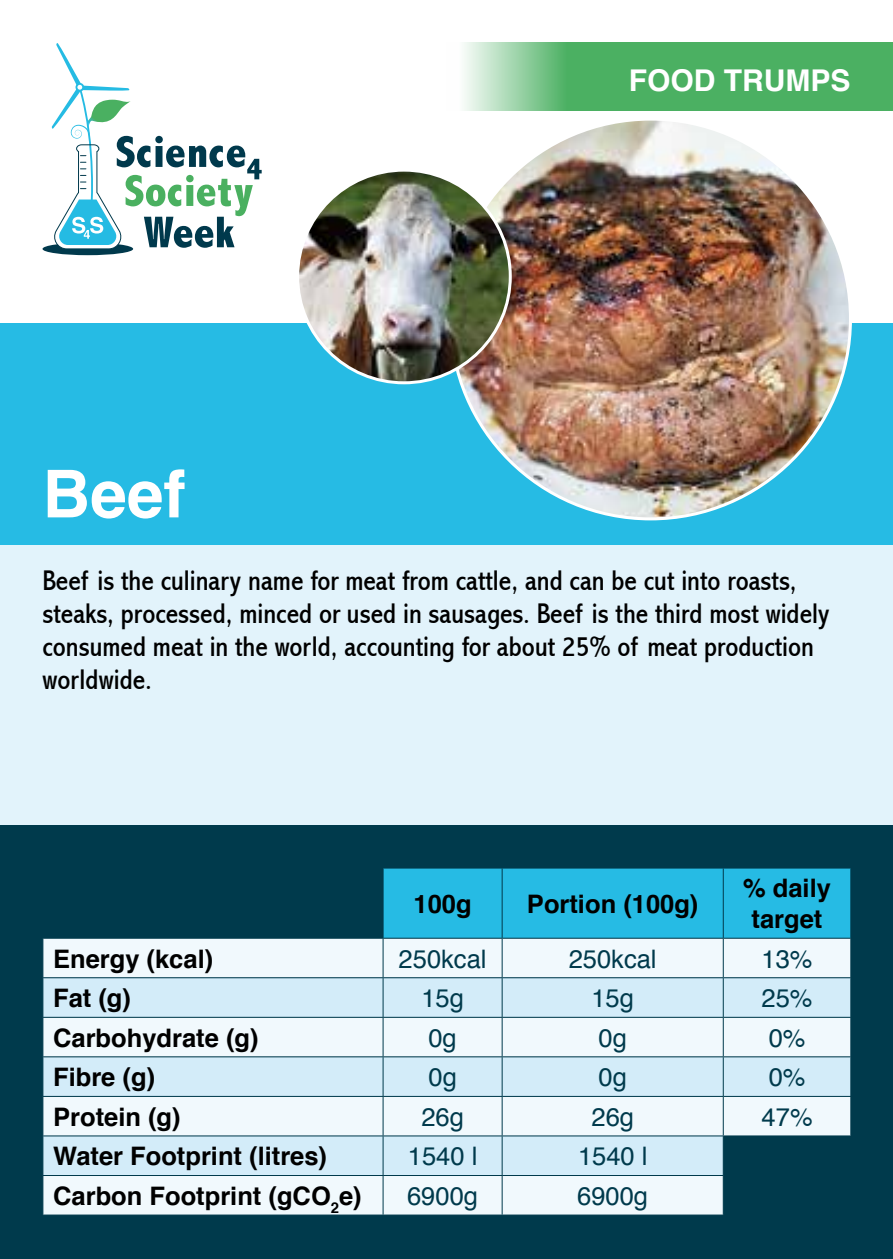
<style>
.page{position:relative;width:893px;height:1259px;background:#fff}
.page>*{position:absolute;margin:0;border:0;box-sizing:border-box;transform-origin:0 0}
.t1{font:700 66px "Helvetica";color:#fff}
.t2{font:700 30px "Helvetica";color:#fff}
.t3{font:condensed 28.5px/33px "Abadi";color:#000}
.t4{font:700 25.5px/30.6px "Helvetica";color:#000;text-align:center}
.t5{font:25.5px "Helvetica";color:#003a4c}
</style>
<div class="page">
<div style="left:0;top:544px;width:893px;height:281px;background:#e2f3fb"></div>
<div style="left:0;top:323px;width:893px;height:221px;background:#26bbe4"></div>
<div style="left:0;top:825px;width:893px;height:434px;background:#003a4c"></div>
<div style="left:43px;top:243px;width:90px;height:12px;background:#00394c;border-radius:50%"></div>
<svg style="left:50px;top:43px;width:212px;height:207px"></svg>
<svg style="left:464px;top:43px;width:429px;height:68px;fill:#4bb062"></svg>
<div style="left:384px;top:868px;width:466px;height:69px;background:#26bbe4"></div>
<svg style="left:43px;top:938px;width:807px;height:276px;fill:#f1f9fd"></svg>
<svg style="left:43px;top:978px;width:807px;height:197px;fill:#d3ecf9"></svg>
<hr style="left:383px;top:938px;width:1px;height:39px;background:#003a4c">
<hr style="left:502px;top:938px;width:1px;height:39px;background:#003a4c">
<hr style="left:723px;top:938px;width:1px;height:39px;background:#003a4c">
<hr style="left:383px;top:977px;width:119px;height:1px;background:#003a4c">
<hr style="left:383px;top:978px;width:1px;height:39px;background:#003a4c">
<hr style="left:502px;top:977px;width:221px;height:1px;background:#003a4c">
<hr style="left:502px;top:978px;width:1px;height:39px;background:#003a4c">
<hr style="left:723px;top:977px;width:128px;height:1px;background:#003a4c">
<hr style="left:723px;top:978px;width:1px;height:39px;background:#003a4c">
<hr style="left:383px;top:1016px;width:119px;height:1px;background:#003a4c">
<hr style="left:383px;top:1017px;width:1px;height:39px;background:#003a4c">
<hr style="left:502px;top:1016px;width:221px;height:1px;background:#003a4c">
<hr style="left:502px;top:1017px;width:1px;height:39px;background:#003a4c">
<hr style="left:723px;top:1016px;width:128px;height:1px;background:#003a4c">
<hr style="left:723px;top:1017px;width:1px;height:39px;background:#003a4c">
<hr style="left:383px;top:1056px;width:119px;height:1px;background:#003a4c">
<hr style="left:383px;top:1057px;width:1px;height:39px;background:#003a4c">
<hr style="left:502px;top:1056px;width:221px;height:1px;background:#003a4c">
<hr style="left:502px;top:1057px;width:1px;height:39px;background:#003a4c">
<hr style="left:723px;top:1056px;width:128px;height:1px;background:#003a4c">
<hr style="left:723px;top:1057px;width:1px;height:39px;background:#003a4c">
<hr style="left:383px;top:1096px;width:119px;height:1px;background:#003a4c">
<hr style="left:383px;top:1096px;width:1px;height:39px;background:#003a4c">
<hr style="left:502px;top:1096px;width:221px;height:1px;background:#003a4c">
<hr style="left:502px;top:1096px;width:1px;height:39px;background:#003a4c">
<hr style="left:723px;top:1096px;width:128px;height:1px;background:#003a4c">
<hr style="left:723px;top:1096px;width:1px;height:39px;background:#003a4c">
<hr style="left:383px;top:1135px;width:119px;height:1px;background:#003a4c">
<hr style="left:383px;top:1136px;width:1px;height:39px;background:#003a4c">
<hr style="left:502px;top:1135px;width:221px;height:1px;background:#003a4c">
<hr style="left:502px;top:1136px;width:1px;height:39px;background:#003a4c">
<hr style="left:723px;top:1135px;width:128px;height:1px;background:#003a4c">
<hr style="left:723px;top:1136px;width:1px;height:39px;background:#003a4c">
<hr style="left:383px;top:1175px;width:119px;height:1px;background:#003a4c">
<hr style="left:383px;top:1175px;width:1px;height:39px;background:#003a4c">
<hr style="left:502px;top:1175px;width:221px;height:1px;background:#003a4c">
<hr style="left:502px;top:1175px;width:1px;height:39px;background:#003a4c">
<hr style="left:723px;top:1175px;width:128px;height:1px;background:#003a4c">
<hr style="left:723px;top:1175px;width:1px;height:39px;background:#003a4c">
<hr style="left:502px;top:868px;width:1px;height:70px;background:#003a4c">
<hr style="left:723px;top:868px;width:1px;height:70px;background:#003a4c">
<hr style="left:43px;top:977px;width:340px;height:1px;background:#003a4c">
<hr style="left:43px;top:1016px;width:340px;height:1px;background:#003a4c">
<hr style="left:43px;top:1056px;width:340px;height:1px;background:#003a4c">
<hr style="left:43px;top:1096px;width:340px;height:1px;background:#003a4c">
<hr style="left:43px;top:1135px;width:340px;height:1px;background:#003a4c">
<hr style="left:43px;top:1175px;width:340px;height:1px;background:#003a4c">
<img style="left:451px;top:119px;width:399px;height:400px;border-radius:200px">
<img style="left:298px;top:170px;width:212px;height:213px;border-radius:106px">
<h1 class="t1" style="left:43px;top:441px;width:145px">Beef</h1>
<p class="t2" style="left:629px;top:56px;width:223px">FOOD TRUMPS</p>
<p class="t3" style="left:43px;top:564px;width:789px">Beef is the culinary name for meat from cattle, and can be cut into roasts, steaks, processed, minced or used in sausages. Beef is the third most widely consumed meat in the world, accounting for about 25% of meat production worldwide.</p>
<p class="t4" style="left:414px;top:888px;width:60px">100g</p>
<p class="t4" style="left:527px;top:888px;width:173px">Portion (100g)</p>
<p class="t4" style="left:743px;top:873px;width:89px">% daily target</p>
<p class="t4" style="left:53px;top:943px;width:162px">Energy (kcal)</p>
<p class="t5" style="left:399px;top:939px;width:89px">250kcal</p>
<p class="t5" style="left:569px;top:939px;width:89px">250kcal</p>
<p class="t5" style="left:761px;top:939px;width:53px">13%</p>
<p class="t4" style="left:53px;top:983px;width:79px">Fat (g)</p>
<p class="t5" style="left:421px;top:978px;width:44px">15g</p>
<p class="t5" style="left:591px;top:978px;width:44px">15g</p>
<p class="t5" style="left:761px;top:978px;width:53px">25%</p>
<p class="t4" style="left:53px;top:1022px;width:207px">Carbohydrate (g)</p>
<p class="t5" style="left:428px;top:1018px;width:30px">0g</p>
<p class="t5" style="left:599px;top:1018px;width:30px">0g</p>
<p class="t5" style="left:769px;top:1018px;width:38px">0%</p>
<p class="t4" style="left:53px;top:1062px;width:103px">Fibre (g)</p>
<p class="t5" style="left:428px;top:1057px;width:30px">0g</p>
<p class="t5" style="left:599px;top:1057px;width:30px">0g</p>
<p class="t5" style="left:769px;top:1057px;width:38px">0%</p>
<p class="t4" style="left:53px;top:1101px;width:129px">Protein (g)</p>
<p class="t5" style="left:421px;top:1097px;width:44px">26g</p>
<p class="t5" style="left:591px;top:1097px;width:44px">26g</p>
<p class="t5" style="left:762px;top:1097px;width:53px">47%</p>
<p class="t4" style="left:53px;top:1141px;width:275px">Water Footprint (litres)</p>
<p class="t5" style="left:408px;top:1136px;width:71px">1540 l</p>
<p class="t5" style="left:578px;top:1136px;width:71px">1540 l</p>
<p class="t4" style="left:53px;top:1180px;width:310px">Carbon Footprint (gCO<sub>2</sub>e)</p>
<p class="t5" style="left:407px;top:1176px;width:72px">6900g</p>
<p class="t5" style="left:577px;top:1176px;width:72px">6900g</p>
</div>
